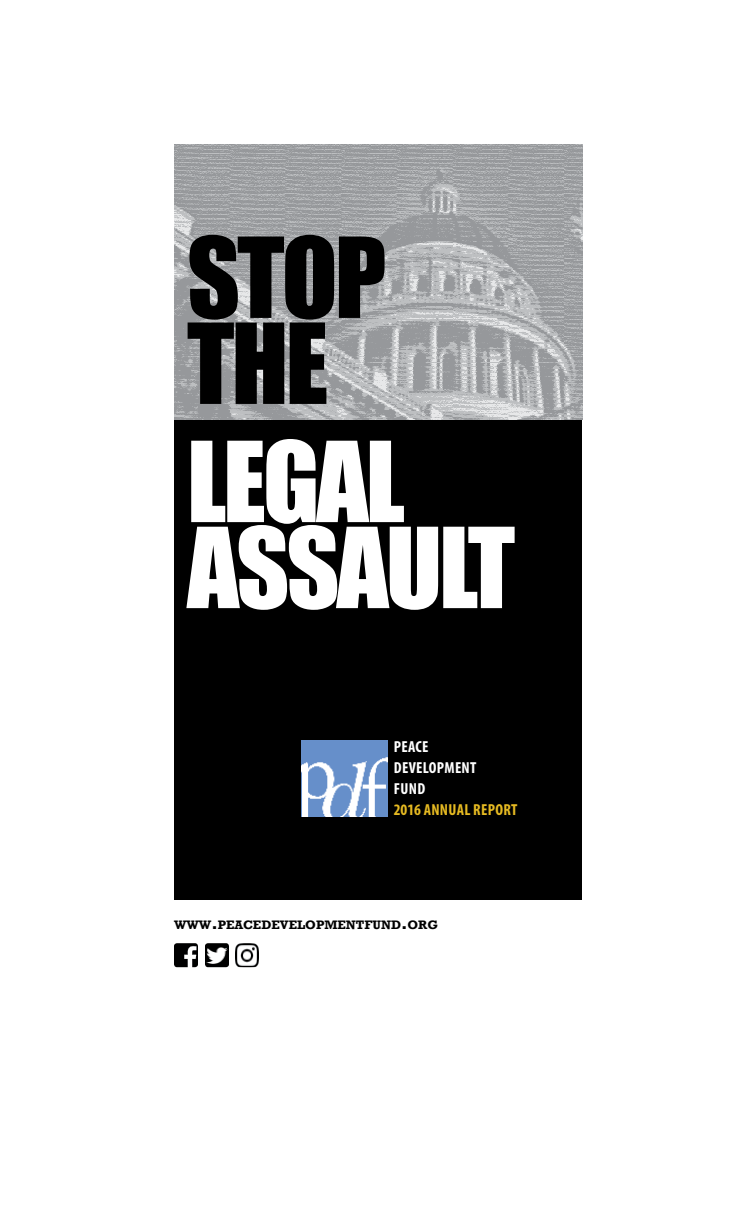
<style>
.page{position:relative;width:756px;height:1224px;background:#fff}
.page>*{position:absolute;margin:0;border:0;box-sizing:border-box;transform-origin:0 0}
.t1{font:103px/86px "Impact";letter-spacing:-.03em;color:#fff}
.t2{font:103px/86px "Impact";letter-spacing:-.03em;color:#000}
.t3{font:700 condensed 16px/21px "Myriad Pro";letter-spacing:.02em;color:#fff}
.t4{font:700 condensed 16px "Myriad Pro";letter-spacing:.02em;color:#e6ba22}
.t5{font:700 12.6px "Rockwell";color:#000}
.s1{font-size:18px}
</style>
<div class="page">
<img style="left:174px;top:144px;width:408px;height:276px">
<div style="left:174px;top:420px;width:408px;height:480px;background:#000"></div>
<img style="left:302px;top:741px;width:86px;height:75px">
<img style="left:174px;top:943px;width:24px;height:24px">
<img style="left:205px;top:943px;width:24px;height:24px">
<img style="left:235px;top:943px;width:24px;height:24px">
<h1 class="t2" style="left:187px;top:232px;width:201px">STOP<br>THE</h1>
<h1 class="t1" style="left:187px;top:436px;width:330px">LEGAL<br>ASSAULT</h1>
<p class="t3" style="left:394px;top:736px;width:84px">PEACE<br>DEVELOPMENT<br>FUND</p>
<p class="t4" style="left:394px;top:799px;width:125px">2016 ANNUAL REPORT</p>
<p class="t5" style="left:174px;top:917px;width:266px">WWW<span class="s1">.</span>PEACEDEVELOPMENTFUND<span class="s1">.</span>ORG</p>
</div>
